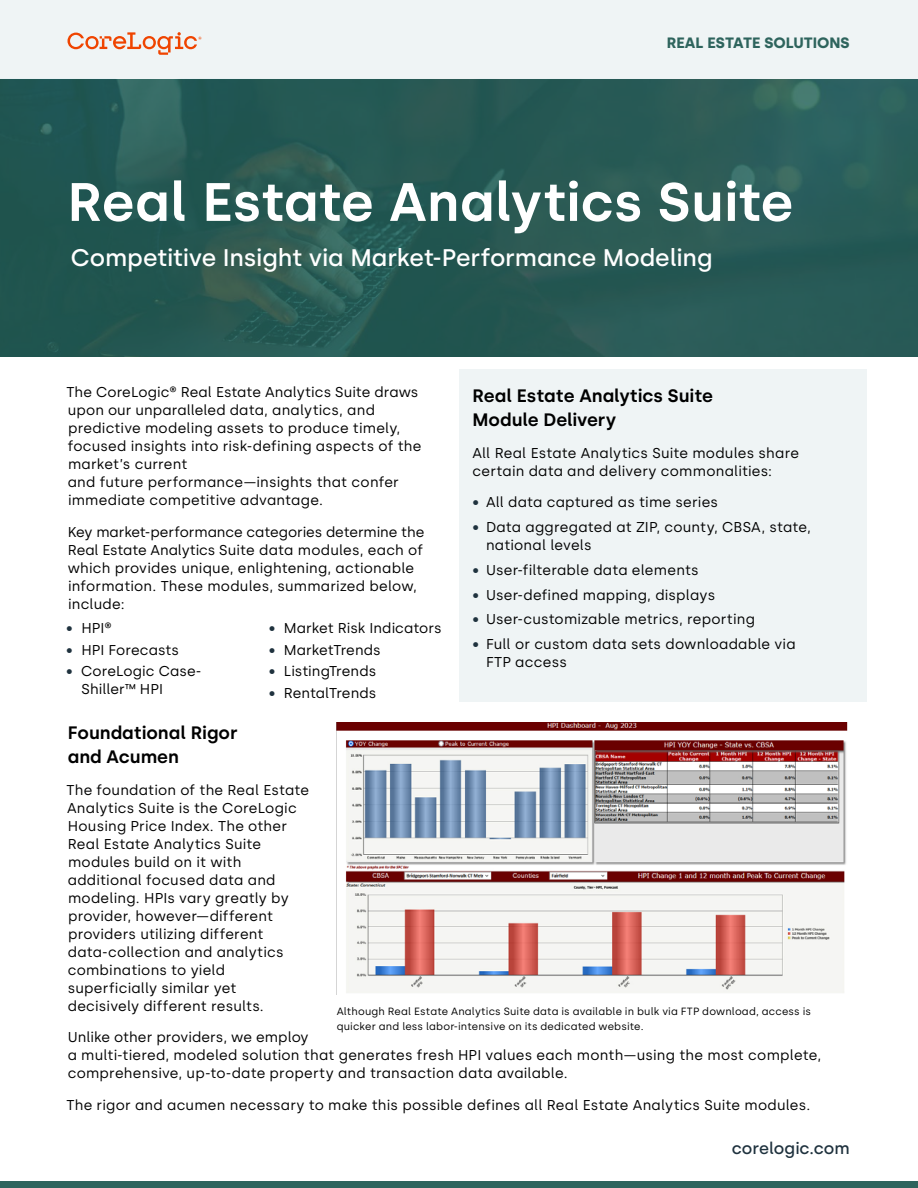
<style>
.page{position:relative;width:918px;height:1188px;background:#fff}
.page>*{position:absolute;margin:0;border:0;box-sizing:border-box;transform-origin:0 0}
.t1{font:600 54px "Silka";color:#fff}
.t2{font:500 24px "Silka";letter-spacing:-.005em;color:#fff}
.t3{font:600 18px/24px "Silka";color:#000}
.t4{font:500 16.5px "Silka";color:#1f323e}
.t5{font:700 15px "Silka";color:#2e645d}
.t6{font:14.25px/18px "Silka";letter-spacing:.01em;color:#000}
.t7{font:10.5px/15px "Silka";letter-spacing:.015em;color:#000}
.s1{color:#1f323e}
</style>
<div class="page">
<div style="left:0;top:0;width:918px;height:87px;background:#eff4f5"></div>
<img style="left:0;top:79px;width:918px;height:277px">
<div style="left:0;top:1181px;width:918px;height:7px;background:#2e645d"></div>
<svg style="left:67px;top:32px;width:135px;height:23px"></svg>
<div style="left:460px;top:370px;width:407px;height:332px;background:#eff4f5"></div>
<img style="left:337px;top:722px;width:511px;height:271px">
<p class="t5" style="left:667px;top:34px;width:184px">REAL ESTATE SOLUTIONS</p>
<h1 class="t1" style="left:68px;top:170px;width:727px">Real Estate Analytics Suite</h1>
<h2 class="t2" style="left:71px;top:243px;width:644px">Competitive Insight via Market-Performance Modeling</h2>
<p class="t6" style="left:66px;top:383px;width:357px">The CoreLogic® Real Estate Analytics Suite draws upon our unparalleled data, analytics, and predictive modeling assets to produce timely, focused insights into risk-defining aspects of the market’s current<br>and future performance—insights that confer immediate competitive advantage.</p>
<p class="t6" style="left:68px;top:523px;width:358px">Key market-performance categories determine the Real Estate Analytics Suite data modules, each of which provides unique, enlightening, actionable information. These modules, summarized below, include:</p>
<p class="t6" style="left:66px;top:619px;width:47px"><span class="s1">•</span> HPI®</p>
<p class="t6" style="left:66px;top:641px;width:114px"><span class="s1">•</span> HPI Forecasts</p>
<p class="t6" style="left:82px;top:662px;width:121px;text-indent:-15px"><span class="s1">•</span> CoreLogic Case-<br>Shiller™ HPI</p>
<p class="t6" style="left:269px;top:619px;width:174px"><span class="s1">•</span> Market Risk Indicators</p>
<p class="t6" style="left:269px;top:641px;width:113px"><span class="s1">•</span> MarketTrends</p>
<p class="t6" style="left:269px;top:662px;width:109px"><span class="s1">•</span> ListingTrends</p>
<p class="t6" style="left:269px;top:684px;width:109px"><span class="s1">•</span> RentalTrends</p>
<p class="t3" style="left:472px;top:384px;width:242px">Real Estate Analytics Suite<br>Module Delivery</p>
<p class="t6" style="left:472px;top:444px;width:328px">All Real Estate Analytics Suite modules share certain data and delivery commonalities:</p>
<p class="t6" style="left:472px;top:493px;width:247px"><span class="s1">•</span> All data captured as time series</p>
<p class="t6" style="left:486px;top:518px;width:326px;text-indent:-14px"><span class="s1">•</span> Data aggregated at ZIP, county, CBSA, state, national levels</p>
<p class="t6" style="left:472px;top:561px;width:228px"><span class="s1">•</span> User-filterable data elements</p>
<p class="t6" style="left:472px;top:586px;width:244px"><span class="s1">•</span> User-defined mapping, displays</p>
<p class="t6" style="left:472px;top:610px;width:284px"><span class="s1">•</span> User-customizable metrics, reporting</p>
<p class="t6" style="left:486px;top:635px;width:311px;text-indent:-14px"><span class="s1">•</span> Full or custom data sets downloadable via<br>FTP access</p>
<p class="t3" style="left:68px;top:721px;width:172px">Foundational Rigor and Acumen</p>
<p class="t6" style="left:66px;top:781px;width:244px">The foundation of the Real Estate<br>Analytics Suite is the CoreLogic<br>Housing Price Index. The other<br>Real Estate Analytics Suite modules build on it with additional focused data and modeling. HPIs vary greatly by provider, however—different providers utilizing different data-collection and analytics combinations to yield superficially similar yet decisively different results.</p>
<p class="t6" style="left:68px;top:1028px;width:755px">Unlike other providers, we employ<br>a multi-tiered, modeled solution that generates fresh HPI values each month—using the most complete, comprehensive, up-to-date property and transaction data available.</p>
<p class="t6" style="left:66px;top:1096px;width:745px">The rigor and acumen necessary to make this possible defines all Real Estate Analytics Suite modules.</p>
<p class="t7" style="left:337px;top:1004px;width:476px">Although Real Estate Analytics Suite data is available in bulk via FTP download, access is quicker and less labor-intensive on its dedicated website.</p>
<p class="t4" style="left:732px;top:1139px;width:119px">corelogic.com</p>
</div>
